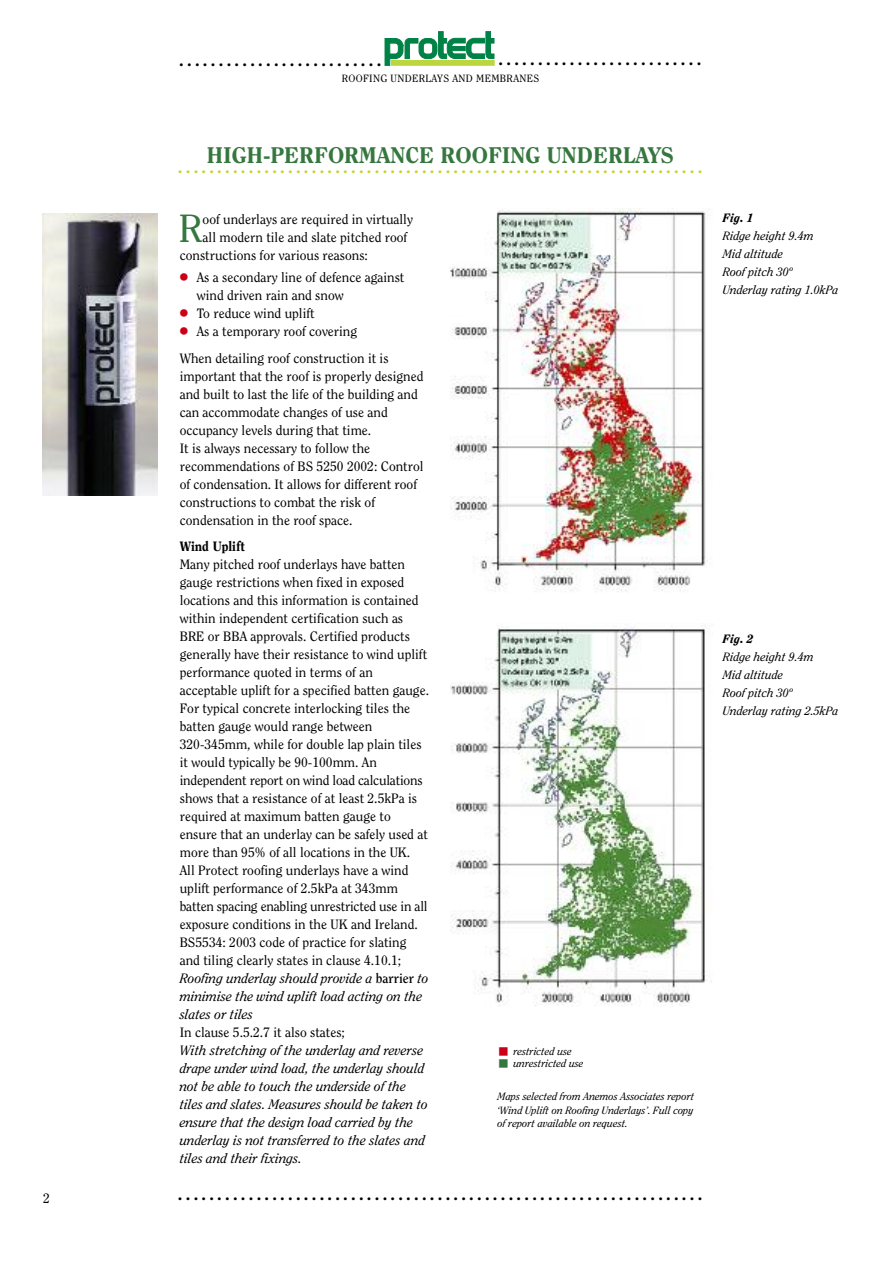
<style>
.page{position:relative;width:893px;height:1263px;background:#fff}
.page>*{position:absolute;margin:0;border:0;box-sizing:border-box;transform-origin:0 0}
.t1{font:39.15px "Clearface";color:#35773e}
.t2{font:800 22.5px "Clearface";color:#35773e}
.t3{font:700 21px "Clearface";color:#000}
.t4{font:700 21px "Clearface";color:#c3d42d}
.t5{font:13.5px/18px "Clearface";color:#000}
.t6{font:italic 13.5px/18px "Clearface";color:#000}
.t7{font:800 13.5px "Clearface";color:#000}
.t8{font:italic 12px/18px "Clearface";color:#000}
.t9{font:italic 800 12px "Clearface";color:#000}
.t10{font:italic 10.5px/13.5px "Clearface";color:#000}
.t11{font:10.5px "Clearface";letter-spacing:.03em;color:#000}
.s1{font-family:"Universal Newswith Comm Pi";font-size:15px;color:#ca0016}
.s2{font-style:italic}
.s3{font-weight:700}
</style>
<div class="page">
<svg style="left:385px;top:32px;width:109px;height:33px"></svg>
<img style="left:451px;top:208px;width:258px;height:384px">
<img style="left:451px;top:624px;width:262px;height:383px">
<img style="left:43px;top:214px;width:114px;height:281px">
<p class="t5" style="left:43px;top:1190px;width:8px">2</p>
<h3 class="t3" style="left:179px;top:50px;width:204px">..........................</h3>
<h3 class="t3" style="left:498px;top:49px;width:205px">..........................</h3>
<p class="t11" style="left:342px;top:74px;width:199px">ROOFING UNDERLAYS AND MEMBRANES</p>
<h2 class="t2" style="left:207px;top:146px;width:469px">HIGH-PERFORMANCE ROOFING UNDERLAYS</h2>
<h3 class="t4" style="left:178px;top:157px;width:526px">...................................................................</h3>
<h1 class="t1" style="left:179px;top:212px;width:25px">R</h1>
<p class="t5" style="left:203px;top:211px;width:212px">oof underlays are required in virtually</p>
<p class="t5" style="left:203px;top:229px;width:206px">all modern tile and slate pitched roof</p>
<p class="t5" style="left:180px;top:247px;width:190px">constructions for various reasons:</p>
<p class="t5" style="left:197px;top:269px;width:209px;text-indent:-17px"><span class="s1">●</span> As a secondary line of defence against wind driven rain and snow</p>
<p class="t5" style="left:180px;top:305px;width:136px"><span class="s1">●</span> To reduce wind uplift</p>
<p class="t5" style="left:180px;top:319px;width:210px;line-height:26.5px"><span class="s1">●</span> As a temporary roof covering<br>When detailing roof construction it is</p>
<p class="t5" style="left:180px;top:368px;width:245px">important that the roof is properly designed and built to last the life of the building and can accommodate changes of use and occupancy levels during that time.<br>It is always necessary to follow the recommendations of BS 5250 2002: Control of condensation. It allows for different roof constructions to combat the risk of condensation in the roof space.</p>
<p class="t7" style="left:180px;top:541px;width:67px">Wind Uplift</p>
<p class="t5" style="left:180px;top:556px;width:251px">Many pitched roof underlays have batten gauge restrictions when fixed in exposed locations and this information is contained within independent certification such as BRE or BBA approvals. Certified products generally have their resistance to wind uplift performance quoted in terms of an acceptable uplift for a specified batten gauge.<br>For typical concrete interlocking tiles the batten gauge would range between 320-345mm, while for double lap plain tiles it would typically be 90-100mm. An independent report on wind load calculations shows that a resistance of at least 2.5kPa is required at maximum batten gauge to ensure that an underlay can be safely used at more than 95% of all locations in the UK.<br>All Protect roofing underlays have a wind uplift performance of 2.5kPa at 343mm batten spacing enabling unrestricted use in all exposure conditions in the UK and Ireland.<br>BS5534: 2003 code of practice for slating and tiling clearly states in clause 4.10.1; <span class="s2">Roofing underlay should provide a</span> <span class="s3">barrier</span> <span class="s2">to minimise the wind uplift load acting on the slates or tiles</span></p>
<p class="t5" style="left:180px;top:1024px;width:167px">In clause 5.5.2.7 it also states;</p>
<p class="t6" style="left:180px;top:1042px;width:250px">With stretching of the underlay and reverse drape under wind load, the underlay should not be able to touch the underside of the tiles and slates. Measures should be taken to ensure that the design load carried by the underlay is not transferred to the slates and tiles and their fixings.</p>
<p class="t10" style="left:513px;top:1046px;width:72px;line-height:12px">restricted use unrestricted use</p>
<p class="t10" style="left:497px;top:1090px;width:198px;text-align:justify">Maps selected from Anemos Associates report ‘Wind Uplift on Roofing Underlays’. Full copy of report available on request.</p>
<h3 class="t3" style="left:178px;top:1184px;width:526px">...................................................................</h3>
<p class="t9" style="left:723px;top:213px;width:32px">Fig. 1</p>
<p class="t8" style="left:723px;top:227px;width:117px">Ridge height 9.4m<br>Mid altitude<br>Roof pitch 30º<br>Underlay rating 1.0kPa</p>
<p class="t9" style="left:723px;top:634px;width:32px">Fig. 2</p>
<p class="t8" style="left:723px;top:648px;width:117px">Ridge height 9.4m<br>Mid altitude<br>Roof pitch 30º<br>Underlay rating 2.5kPa</p>
</div>
